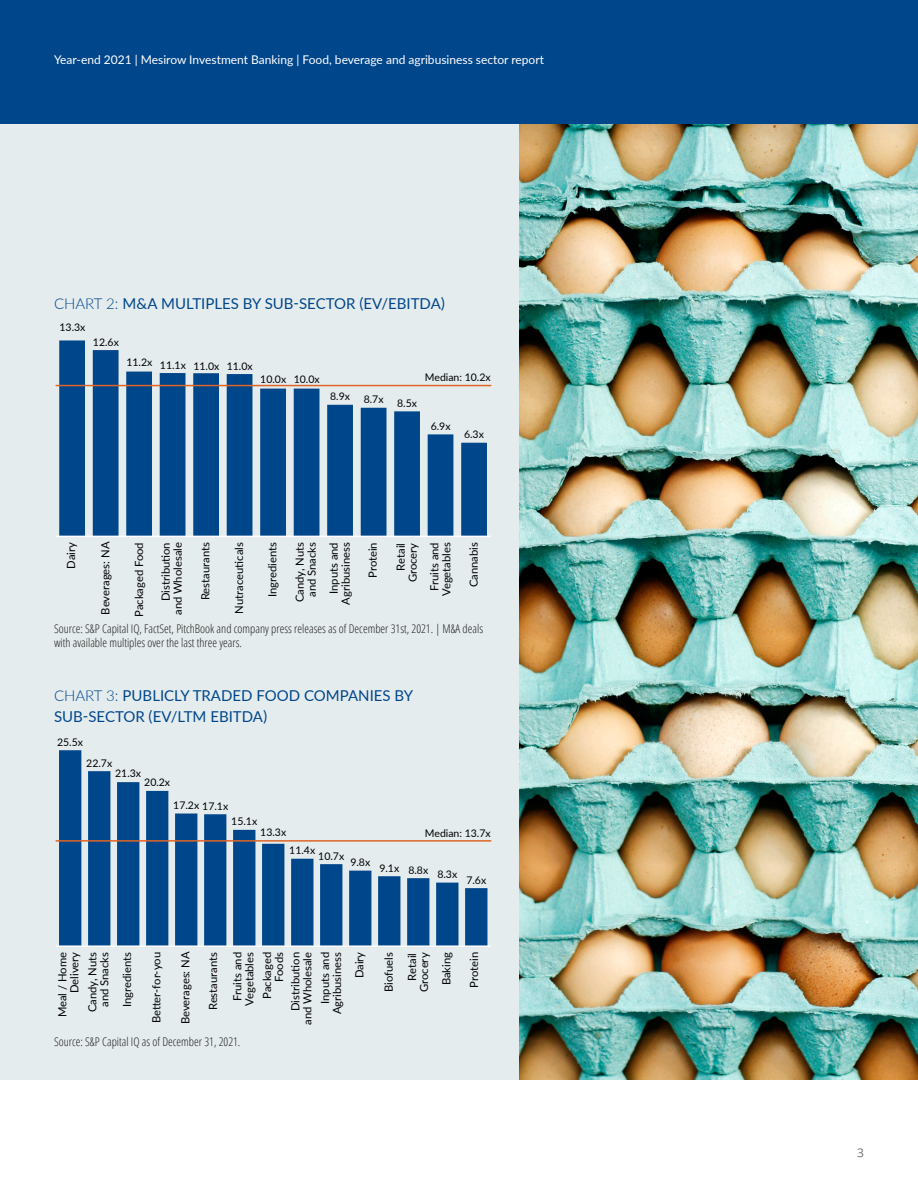
<style>
.page{position:relative;width:918px;height:1188px;background:#fff}
.page>*{position:absolute;margin:0;border:0;box-sizing:border-box;transform-origin:0 0}
._4_Chart__Subhead_ru{font:15px/21px "Lato";color:#00468b}
._4_Chart_content{font:300 condensed 12px/13.5px "Open Sans";color:#231f20}
.t1{font:12px "Lato";color:#fff}
.t2{font:12px "Open Sans";color:#6c6d70}
.t3{font:11.25px/12px "Lato";color:#000;text-align:right}
.t4{font:10.5px "Lato";color:#000}
.s1{font-weight:300}
</style>
<div class="page">
<div style="left:0;top:0;width:918px;height:124px;background:#00468b"></div>
<img style="left:519px;top:124px;width:399px;height:956px">
<div style="left:0;top:124px;width:519px;height:956px;background:#e4eced"></div>
<svg style="left:59px;top:340px;width:428px;height:196px;fill:#00468b"></svg>
<hr style="left:56px;top:385px;width:435px;height:1px;background:#de6526">
<hr style="left:56px;top:536px;width:435px;height:1px;background:#fff">
<svg style="left:59px;top:750px;width:428px;height:195px"></svg>
<hr style="left:56px;top:840px;width:435px;height:2px;background:#de6526">
<hr style="left:56px;top:945px;width:435px;height:2px;background:#fff">
<p class="t1" style="left:54px;top:51px;width:492px">Year-end 2021 | Mesirow Investment Banking | Food, beverage and agribusiness sector report</p>
<p class="_4_Chart__Subhead_ru" style="left:54px;top:292px;width:393px"><span class="s1">CHART 2:</span> M&amp;A MULTIPLES BY SUB-SECTOR (EV/EBITDA)</p>
<p class="t4" style="left:60px;top:320px;width:27px">13.3x</p>
<p class="t4" style="left:93px;top:334px;width:27px">12.6x</p>
<p class="t4" style="left:126px;top:358px;width:128px">11.2x 11.1x 11.0x 11.0x</p>
<p class="t4" style="left:260px;top:371px;width:61px">10.0x 10.0x</p>
<p class="t4" style="left:330px;top:389px;width:21px">8.9x</p>
<p class="t4" style="left:364px;top:392px;width:21px">8.7x</p>
<p class="t4" style="left:397px;top:396px;width:21px">8.5x</p>
<p class="t4" style="left:425px;top:370px;width:67px">Median: 10.2x</p>
<p class="t4" style="left:431px;top:419px;width:21px">6.9x</p>
<p class="t4" style="left:464px;top:427px;width:21px">6.3x</p>
<p class="t3" style="left:99px;top:615px;width:74px;rotate:-90deg">Beverages: NA</p>
<p class="t3" style="left:65px;top:569px;width:28px;rotate:-90deg">Dairy</p>
<p class="t3" style="left:199px;top:600px;width:60px;rotate:-90deg">Restaurants</p>
<p class="t3" style="left:132px;top:617px;width:76px;rotate:-90deg">Packaged Food</p>
<p class="t3" style="left:159px;top:615px;width:74px;rotate:-90deg">Distribution and Wholesale</p>
<p class="t3" style="left:394px;top:582px;width:41px;rotate:-90deg">Retail<br>Grocery</p>
<p class="t3" style="left:266px;top:597px;width:57px;rotate:-90deg">Ingredients</p>
<p class="t3" style="left:467px;top:587px;width:47px;rotate:-90deg">Cannabis</p>
<p class="t3" style="left:327px;top:605px;width:64px;rotate:-90deg">Inputs and<br>Agribusiness</p>
<p class="t3" style="left:428px;top:596px;width:55px;text-align:center;rotate:-90deg">Fruits and<br>Vegetables</p>
<p class="t3" style="left:293px;top:602px;width:62px;text-align:center;rotate:-90deg">Candy, Nuts and Snacks</p>
<p class="t3" style="left:233px;top:614px;width:73px;rotate:-90deg">Nutraceuticals</p>
<p class="t3" style="left:366px;top:578px;width:37px;rotate:-90deg">Protein</p>
<p class="_4_Chart_content" style="left:54px;top:622px;width:431px">Source: S&amp;P Capital IQ, FactSet, PitchBook and company press releases as of December 31st, 2021. | M&amp;A deals with available multiples over the last three years.</p>
<p class="_4_Chart__Subhead_ru" style="left:54px;top:684px;width:361px"><span class="s1">CHART 3:</span> PUBLICLY TRADED FOOD COMPANIES BY<br>SUB-SECTOR (EV/LTM EBITDA)</p>
<p class="t4" style="left:57px;top:734px;width:27px">25.5x</p>
<p class="t4" style="left:86px;top:755px;width:27px">22.7x</p>
<p class="t4" style="left:115px;top:766px;width:27px">21.3x</p>
<p class="t4" style="left:144px;top:775px;width:27px">20.2x</p>
<p class="t4" style="left:173px;top:798px;width:56px">17.2x 17.1x</p>
<p class="t4" style="left:231px;top:814px;width:27px">15.1x</p>
<p class="t4" style="left:260px;top:825px;width:27px">13.3x</p>
<p class="t4" style="left:289px;top:843px;width:27px">11.4x</p>
<p class="t4" style="left:318px;top:848px;width:27px">10.7x</p>
<p class="t4" style="left:350px;top:855px;width:21px">9.8x</p>
<p class="t4" style="left:425px;top:825px;width:67px">Median: 13.7x</p>
<p class="t4" style="left:379px;top:862px;width:79px">9.1x 8.8x 8.3x</p>
<p class="t4" style="left:466px;top:872px;width:21px">7.6x</p>
<p class="t3" style="left:56px;top:1017px;width:67px;rotate:-90deg">Meal / Home<br>Delivery</p>
<p class="t3" style="left:86px;top:1012px;width:62px;text-align:center;rotate:-90deg">Candy, Nuts and Snacks</p>
<p class="t3" style="left:150px;top:1023px;width:73px;rotate:-90deg">Better-for-you</p>
<p class="t3" style="left:179px;top:1024px;width:74px;rotate:-90deg">Beverages: NA</p>
<p class="t3" style="left:353px;top:978px;width:28px;rotate:-90deg">Dairy</p>
<p class="t3" style="left:121px;top:1007px;width:57px;rotate:-90deg">Ingredients</p>
<p class="t3" style="left:440px;top:985px;width:35px;rotate:-90deg">Baking</p>
<p class="t3" style="left:207px;top:1010px;width:60px;rotate:-90deg">Restaurants</p>
<p class="t3" style="left:289px;top:1025px;width:74px;rotate:-90deg">Distribution and Wholesale</p>
<p class="t3" style="left:261px;top:999px;width:48px;rotate:-90deg">Packaged<br>Foods</p>
<p class="t3" style="left:319px;top:1014px;width:64px;rotate:-90deg">Inputs and<br>Agribusiness</p>
<p class="t3" style="left:231px;top:1006px;width:55px;text-align:center;rotate:-90deg">Fruits and<br>Vegetables</p>
<p class="t3" style="left:406px;top:992px;width:41px;rotate:-90deg">Retail<br>Grocery</p>
<p class="t3" style="left:382px;top:992px;width:41px;rotate:-90deg">Biofuels</p>
<p class="t3" style="left:468px;top:988px;width:37px;rotate:-90deg">Protein</p>
<p class="_4_Chart_content" style="left:54px;top:1034px;width:188px">Source: S&amp;P Capital IQ as of December 31, 2021.</p>
<p class="t2" style="left:857px;top:1144px;width:8px">3</p>
</div>
